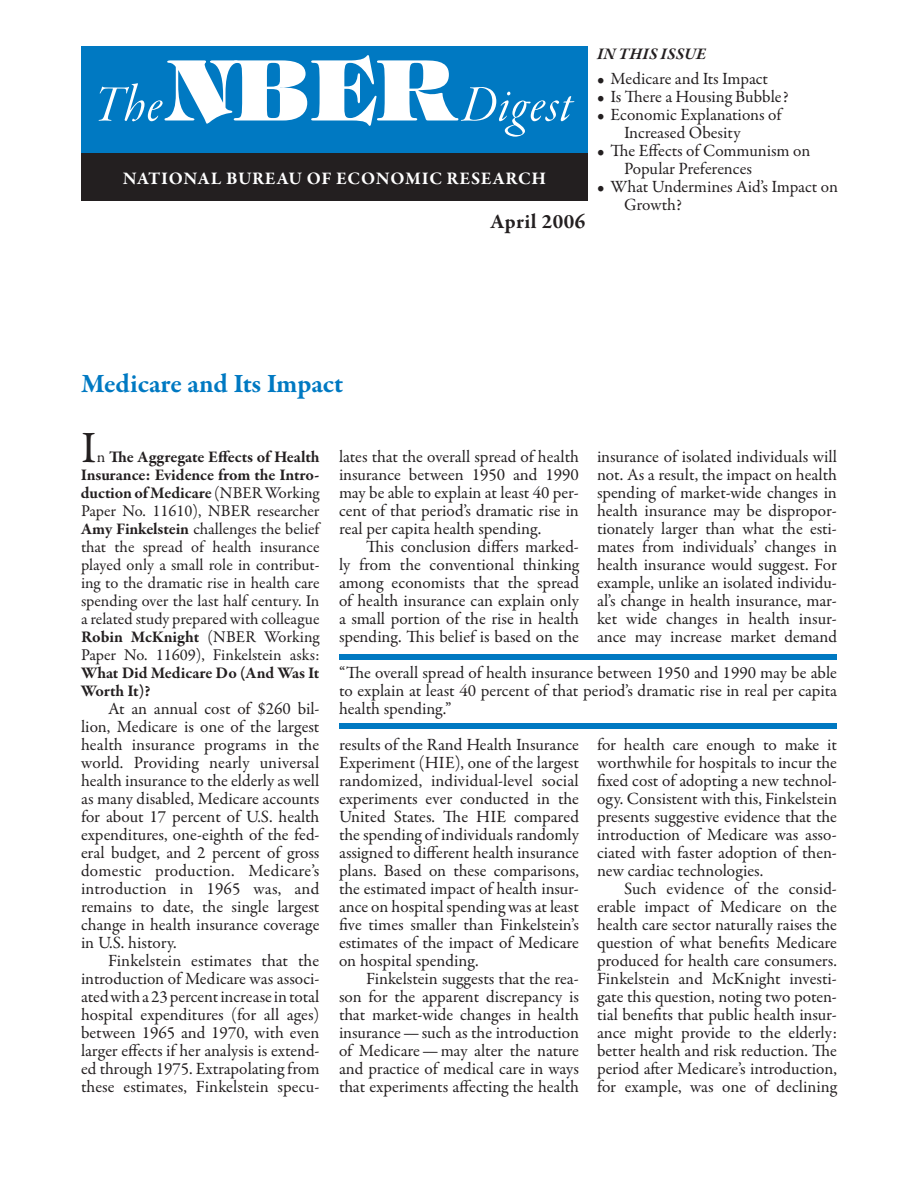
<style>
.page{position:relative;width:918px;height:1188px;background:#fff}
.page>*{position:absolute;margin:0;border:0;box-sizing:border-box;transform-origin:0 0}
.t1{font:54px "Garamond Premr Pro It Disp";letter-spacing:.02em;color:#fff}
.t2{font:45px "Garamond Premr Pro";color:#231f20}
.t3{font:700 27px "Garamond Premr Pro";color:#0079c2}
.t4{font:700 21px "Garamond Premr Pro";letter-spacing:.025em;color:#231f20}
.t5{font:700 18px "Garamond Premr Pro";letter-spacing:.04em;color:#fff}
.t6{font:17.25px/18px "Garamond Premr Pro";color:#231f20;text-align:justify}
.t7{font:16.5px/18px "Garamond Premr Pro";color:#231f20;text-align:justify}
.t8{font:700 16.5px/18px "Garamond Premr Pro";letter-spacing:-.005em;color:#231f20}
.t9{font:italic 700 16.5px "Garamond Premr Pro";letter-spacing:.01em;color:#231f20}
.s1{font-family:"Tiffany Std";font-weight:800;font-size:84px}
.s2{font-weight:700}
</style>
<div class="page">
<div style="left:81px;top:46px;width:507px;height:108px;background:#0079c2"></div>
<div style="left:81px;top:153px;width:507px;height:48px;background:#231f20"></div>
<div style="left:339px;top:654px;width:498px;height:6px;background:#0079c2"></div>
<div style="left:339px;top:723px;width:498px;height:6px;background:#0079c2"></div>
<h1 class="t1" style="left:94px;top:76px;width:479px">The<span class="s1">NBER</span>Digest</h1>
<p class="t5" style="left:123px;top:167px;width:425px">National Bureau of Economic Research</p>
<p class="t4" style="left:491px;top:209px;width:96px">April 2006</p>
<p class="t9" style="left:597px;top:43px;width:111px">IN THIS ISSUE</p>
<p class="t6" style="left:597px;top:70px;width:173px">• Medicare and Its Impact</p>
<p class="t6" style="left:597px;top:88px;width:193px">• Is There a Housing Bubble?</p>
<p class="t6" style="left:624px;top:106px;width:159px;text-indent:-27px">• Economic Explanations of<br>Increased Obesity</p>
<p class="t6" style="left:624px;top:142px;width:188px;text-indent:-27px">• The Effects of Communism on<br>Popular Preferences</p>
<p class="t6" style="left:624px;top:178px;width:216px;text-indent:-27px">• What Undermines Aid’s Impact on<br>Growth?</p>
<h3 class="t3" style="left:81px;top:367px;width:264px">Medicare and Its Impact</h3>
<h2 class="t2" style="left:81px;top:421px;width:17px">I</h2>
<p class="t6" style="left:339px;top:448px;width:242px">lates that the overall spread of health insurance between 1950 and 1990 may be able to explain at least 40 per&shy;cent of that period’s dramatic rise in real per capita health spending.</p>
<p class="t6" style="left:339px;top:538px;width:242px;text-indent:27px">This conclusion differs marked&shy;ly from the conventional thinking among economists that the spread of health insurance can explain only a small portion of the rise in health spending. This belief is based on the</p>
<p class="t6" style="left:597px;top:448px;width:242px">insurance of isolated individuals will not. As a result, the impact on health spending of market-wide changes in health insurance may be dispropor&shy;tionately larger than what the esti&shy;mates from individuals’ changes in health insurance would suggest. For example, unlike an isolated individu&shy;al’s change in health insurance, mar&shy;ket wide changes in health insur&shy;ance may increase market demand</p>
<p class="t7" style="left:81px;top:448px;width:240px;text-indent:16px">n <span class="s2">The Aggregate Effects of Health Insurance: Evidence from the Intro&shy;duction of Medicare</span> (NBER Working Paper No. 11610), NBER researcher <span class="s2">Amy Finkelstein</span> challenges the belief that the spread of health insurance played only a small role in contribut&shy;ing to the dramatic rise in health care spending over the last half century. In a related study prepared with colleague <span class="s2">Robin McKnight</span> (NBER Working Paper No. 11609), Finkelstein asks:</p>
<p class="t8" style="left:81px;top:664px;width:240px">What Did Medicare Do (And Was It<br>Worth It)?</p>
<p class="t6" style="left:81px;top:700px;width:240px;text-indent:27px">At an annual cost of $260 bil&shy;lion, Medicare is one of the largest health insurance programs in the world. Providing nearly universal health insurance to the elderly as well as many disabled, Medicare accounts for about 17 percent of U.S. health expenditures, one-eighth of the fed&shy;eral budget, and 2 percent of gross domestic production. Medicare’s introduction in 1965 was, and remains to date, the single largest change in health insurance coverage in U.S. history.</p>
<p class="t6" style="left:81px;top:952px;width:240px;text-indent:27px">Finkelstein estimates that the introduction of Medicare was associ&shy;ated with a 23 percent increase in total hospital expenditures (for all ages) between 1965 and 1970, with even larger effects if her analysis is extend&shy;ed through 1975. Extrapolating from these estimates, Finkelstein specu-</p>
<p class="t6" style="left:339px;top:664px;width:500px">“The overall spread of health insurance between 1950 and 1990 may be able to explain at least 40 percent of that period’s dramatic rise in real per capita health spending.”</p>
<p class="t6" style="left:339px;top:736px;width:242px">results of the Rand Health Insurance Experiment (HIE), one of the largest randomized, individual-level social experiments ever conducted in the United States. The HIE compared the spending of individuals randomly assigned to different health insurance plans. Based on these comparisons, the estimated impact of health insur&shy;ance on hospital spending was at least five times smaller than Finkelstein’s estimates of the impact of Medicare on hospital spending.</p>
<p class="t6" style="left:339px;top:970px;width:242px;text-indent:27px">Finkelstein suggests that the rea&shy;son for the apparent discrepancy is that market-wide changes in health insurance—such as the introduction of Medicare—may alter the nature and practice of medical care in ways that experiments affecting the health</p>
<p class="t6" style="left:597px;top:736px;width:242px">for health care enough to make it worthwhile for hospitals to incur the fixed cost of adopting a new technol&shy;ogy. Consistent with this, Finkelstein presents suggestive evidence that the introduction of Medicare was asso&shy;ciated with faster adoption of then&shy;new cardiac technologies.</p>
<p class="t6" style="left:597px;top:880px;width:242px;text-indent:27px">Such evidence of the consid&shy;erable impact of Medicare on the health care sector naturally raises the question of what benefits Medicare produced for health care consumers.<br>Finkelstein and McKnight investi&shy;gate this question, noting two poten&shy;tial benefits that public health insur&shy;ance might provide to the elderly: better health and risk reduction. The period after Medicare’s introduction, for example, was one of declining</p>
</div>
